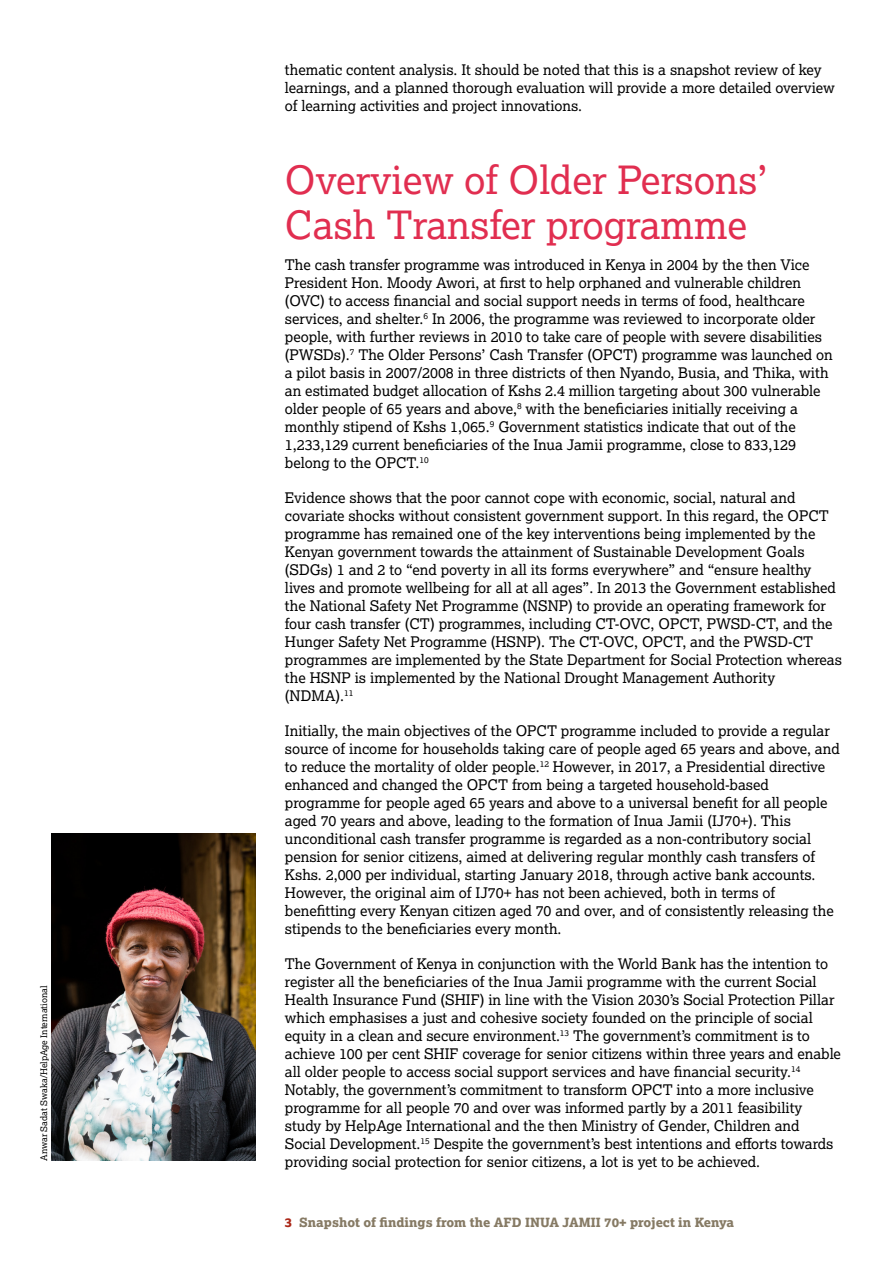
<style>
.page{position:relative;width:893px;height:1263px;background:#fff}
.page>*{position:absolute;margin:0;border:0;box-sizing:border-box;transform-origin:0 0}
.t1{font:39px/45px "Lexia";color:#e12e50}
.t2{font:14.7px/18px "Lexia";color:#000}
.t3{font:12.75px "Lexia X Bold";color:#867a64}
.t4{font:9px "Lexia";color:#000}
.s1{color:#ab2718}
</style>
<div class="page">
<img style="left:51px;top:833px;width:204px;height:327px">
<p class="t4" style="left:38px;top:1161px;width:177px;rotate:-90deg">Anwar Sadat Swaka/HelpAge International</p>
<p class="t2" style="left:285px;top:60px;width:551px">thematic content analysis. It should be noted that this is a snapshot review of key learnings, and a planned thorough evaluation will provide a more detailed overview of learning activities and project innovations.</p>
<h1 class="t1" style="left:285px;top:157px;width:484px">Overview of Older Persons’<br>Cash Transfer programme</h1>
<p class="t2" style="left:285px;top:255px;width:549px">The cash transfer programme was introduced in Kenya in 2004 by the then Vice President Hon. Moody Awori, at first to help orphaned and vulnerable children (OVC) to access financial and social support needs in terms of food, healthcare services, and shelter.<sup>6</sup> In 2006, the programme was reviewed to incorporate older people, with further reviews in 2010 to take care of people with severe disabilities (PWSDs).<sup>7</sup> The Older Persons’ Cash Transfer (OPCT) programme was launched on a pilot basis in 2007/2008 in three districts of then Nyando, Busia, and Thika, with an estimated budget allocation of Kshs 2.4 million targeting about 300 vulnerable older people of 65 years and above,<sup>8</sup> with the beneficiaries initially receiving a monthly stipend of Kshs 1,065.<sup>9</sup> Government statistics indicate that out of the 1,233,129 current beneficiaries of the Inua Jamii programme, close to 833,129 belong to the OPCT.<sup>10</sup></p>
<p class="t2" style="left:285px;top:488px;width:559px">Evidence shows that the poor cannot cope with economic, social, natural and covariate shocks without consistent government support. In this regard, the OPCT programme has remained one of the key interventions being implemented by the Kenyan government towards the attainment of Sustainable Development Goals (SDGs) 1 and 2 to “end poverty in all its forms everywhere” and “ensure healthy lives and promote wellbeing for all at all ages”. In 2013 the Government established the National Safety Net Programme (NSNP) to provide an operating framework for four cash transfer (CT) programmes, including CT-OVC, OPCT, PWSD-CT, and the Hunger Safety Net Programme (HSNP). The CT-OVC, OPCT, and the PWSD-CT programmes are implemented by the State Department for Social Protection whereas the HSNP is implemented by the National Drought Management Authority (NDMA).<sup>11</sup></p>
<p class="t2" style="left:285px;top:721px;width:556px">Initially, the main objectives of the OPCT programme included to provide a regular source of income for households taking care of people aged 65 years and above, and to reduce the mortality of older people.<sup>12</sup> However, in 2017, a Presidential directive enhanced and changed the OPCT from being a targeted household-based programme for people aged 65 years and above to a universal benefit for all people aged 70 years and above, leading to the formation of Inua Jamii (IJ70+). This unconditional cash transfer programme is regarded as a non-contributory social pension for senior citizens, aimed at delivering regular monthly cash transfers of Kshs. 2,000 per individual, starting January 2018, through active bank accounts.<br>However, the original aim of IJ70+ has not been achieved, both in terms of benefitting every Kenyan citizen aged 70 and over, and of consistently releasing the stipends to the beneficiaries every month.</p>
<p class="t2" style="left:285px;top:954px;width:558px">The Government of Kenya in conjunction with the World Bank has the intention to register all the beneficiaries of the Inua Jamii programme with the current Social Health Insurance Fund (SHIF) in line with the Vision 2030’s Social Protection Pillar which emphasises a just and cohesive society founded on the principle of social equity in a clean and secure environment.<sup>13</sup> The government’s commitment is to achieve 100 per cent SHIF coverage for senior citizens within three years and enable all older people to access social support services and have financial security.<sup>14<br></sup>Notably, the government’s commitment to transform OPCT into a more inclusive programme for all people 70 and over was informed partly by a 2011 feasibility study by HelpAge International and the then Ministry of Gender, Children and Social Development.<sup>15</sup> Despite the government’s best intentions and efforts towards providing social protection for senior citizens, a lot is yet to be achieved.</p>
<p class="t3" style="left:285px;top:1214px;width:451px"><span class="s1">3</span> Snapshot of findings from the AFD INUA JAMII 70+ project in Kenya</p>
</div>
